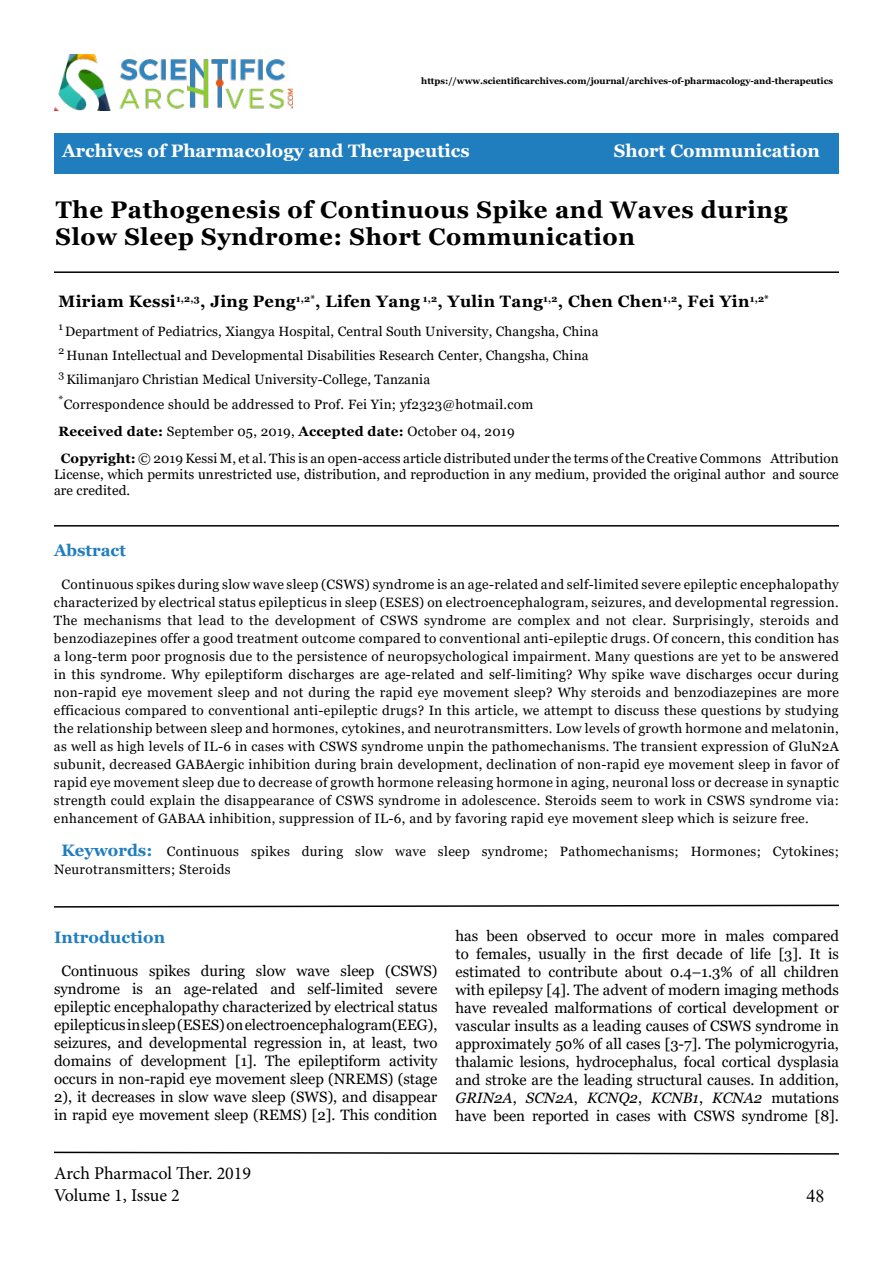
<style>
.page{position:relative;width:893px;height:1263px;background:#fff}
.page>*{position:absolute;margin:0;border:0;box-sizing:border-box;transform-origin:0 0}
.t1{font:700 24px/27px "Georgia";letter-spacing:.025em;color:#000}
.t2{font:700 18px "Georgia";color:#fff}
.t3{font:18px/21.6px "Minion Pro";letter-spacing:-.005em;color:#000}
.t4{font:18px "Times New Roman";color:#000}
.t5{font:700 16.5px "Georgia";letter-spacing:.02em;color:#000101}
.t6{font:700 16.5px "Georgia";letter-spacing:.01em;color:#207ebe}
.t7{font:15px/18px "Georgia";color:#010000;text-align:center}
.t8{font:13.5px/18px "Georgia";letter-spacing:.025em;color:#010000;text-align:justify}
.t9{font:13.5px/24px "Georgia";letter-spacing:.01em;color:#000}
.t10{font:700 9px "Georgia";color:#000}
.s1{color:#000101}
.s2{font-weight:700;color:#000101}
.s3{font-weight:700}
.s4{font-weight:700;font-size:16.5px;color:#207ebe}
.s5{font-style:italic}
</style>
<div class="page">
<div style="left:54px;top:134px;width:785px;height:40px;background:#217ebe"></div>
<img style="left:54px;top:54px;width:238px;height:56px">
<hr style="left:54px;top:525px;width:785px;height:2px;background:#000">
<svg style="left:54px;top:1151px;width:785px;height:4px"></svg>
<hr style="left:54px;top:271px;width:785px;height:2px;background:#000101">
<svg style="left:54px;top:904px;width:785px;height:4px"></svg>
<p class="t10" style="left:421px;top:75px;width:413px">https://www.scientificarchives.com/journal/archives-of-pharmacology-and-therapeutics</p>
<h2 class="t2" style="left:62px;top:139px;width:409px">Archives of Pharmacology and Therapeutics</h2>
<h2 class="t2" style="left:614px;top:139px;width:207px">Short Communication</h2>
<h1 class="t1" style="left:56px;top:196px;width:733px">The Pathogenesis of Continuous Spike and Waves during<br>Slow Sleep Syndrome: Short Communication</h1>
<p class="t5" style="left:58px;top:291px;width:712px">Miriam Kessi<sup>1,2,3</sup>, Jing Peng<sup>1,2*</sup>, Lifen Yang <sup>1,2</sup>, Yulin Tang<sup>1,2</sup>, Chen Chen<sup>1,2</sup>, Fei Yin<sup>1,2*</sup></p>
<p class="t9" style="left:58px;top:319px;width:542px"><sup>1</sup> Department of Pediatrics, Xiangya Hospital, Central South University, Changsha, China<br><sup>2</sup> Hunan Intellectual and Developmental Disabilities Research Center, Changsha, China<br><sup>3</sup> Kilimanjaro Christian Medical University-College, Tanzania</p>
<p class="t9" style="left:58px;top:391px;width:782px;line-height:26.7px"><sup>*</sup><span class="s1">Correspondence should be addressed to Prof. Fei Yin; yf2323@hotmail.com<br></span><span class="s2">Received date:</span> <span class="s1">September 05, 2019,</span> <span class="s2">Accepted date:</span> <span class="s1">October 04, 2019<br></span><span class="s3">Copyright:</span> © 2019 Kessi M, et al. This is an open-access article distributed under the terms of the Creative Commons Attribution</p>
<p class="t9" style="left:54px;top:466px;width:786px;line-height:16.2px">License, which permits unrestricted use, distribution, and reproduction in any medium, provided the original author and source are credited.</p>
<p class="t6" style="left:54px;top:540px;width:73px">Abstract</p>
<p class="t8" style="left:54px;top:576px;width:786px;text-indent:8px">Continuous spikes during slow wave sleep (CSWS) syndrome is an age-related and self-limited severe epileptic encephalopathy characterized by electrical status epilepticus in sleep (ESES) on electroencephalogram, seizures, and developmental regression.<br>The mechanisms that lead to the development of CSWS syndrome are complex and not clear. Surprisingly, steroids and benzodiazepines offer a good treatment outcome compared to conventional anti-epileptic drugs. Of concern, this condition has a long-term poor prognosis due to the persistence of neuropsychological impairment. Many questions are yet to be answered in this syndrome. Why epileptiform discharges are age-related and self-limiting? Why spike wave discharges occur during non-rapid eye movement sleep and not during the rapid eye movement sleep? Why steroids and benzodiazepines are more efficacious compared to conventional anti-epileptic drugs? In this article, we attempt to discuss these questions by studying the relationship between sleep and hormones, cytokines, and neurotransmitters. Low levels of growth hormone and melatonin, as well as high levels of IL-6 in cases with CSWS syndrome unpin the pathomechanisms. The transient expression of GluN2A subunit, decreased GABAergic inhibition during brain development, declination of non-rapid eye movement sleep in favor of rapid eye movement sleep due to decrease of growth hormone releasing hormone in aging, neuronal loss or decrease in synaptic strength could explain the disappearance of CSWS syndrome in adolescence. Steroids seem to work in CSWS syndrome via: enhancement of GABAA inhibition, suppression of IL-6, and by favoring rapid eye movement sleep which is seizure free.</p>
<p class="t8" style="left:54px;top:843px;width:786px;text-indent:7px"><span class="s4">Keywords:</span> Continuous spikes during slow wave sleep syndrome; Pathomechanisms; Hormones; Cytokines;<br>Neurotransmitters; Steroids</p>
<p class="t6" style="left:54px;top:927px;width:113px">Introduction</p>
<p class="t7" style="left:54px;top:962px;width:385px">Continuous spikes during slow wave sleep (CSWS) syndrome is an age-related and self-limited severe epileptic encephalopathy characterized by electrical status epilepticus in sleep (ESES) on electroencephalogram(EEG), seizures, and developmental regression in, at least, two domains of development [1]. The epileptiform activity occurs in non-rapid eye movement sleep (NREMS) (stage 2), it decreases in slow wave sleep (SWS), and disappear in rapid eye movement sleep (REMS) [2]. This condition</p>
<h2 class="t3" style="left:54px;top:1163px;width:199px">Arch Pharmacol Ther. 2019<br>Volume 1, Issue 2</h2>
<p class="t7" style="left:455px;top:927px;width:385px;text-align:justify">has been observed to occur more in males compared to females, usually in the first decade of life [3]. It is estimated to contribute about 0.4–1.3% of all children with epilepsy [4]. The advent of modern imaging methods have revealed malformations of cortical development or vascular insults as a leading causes of CSWS syndrome in approximately 50% of all cases [3-7]. The polymicrogyria, thalamic lesions, hydrocephalus, focal cortical dysplasia and stroke are the leading structural causes. In addition, <span class="s5">GRIN2A</span>, <span class="s5">SCN2A</span>, <span class="s5">KCNQ2</span>, <span class="s5">KCNB1</span>, <span class="s5">KCNA2</span> mutations have been reported in cases with CSWS syndrome [8].</p>
<h2 class="t4" style="left:806px;top:1183px;width:19px">48</h2>
</div>
